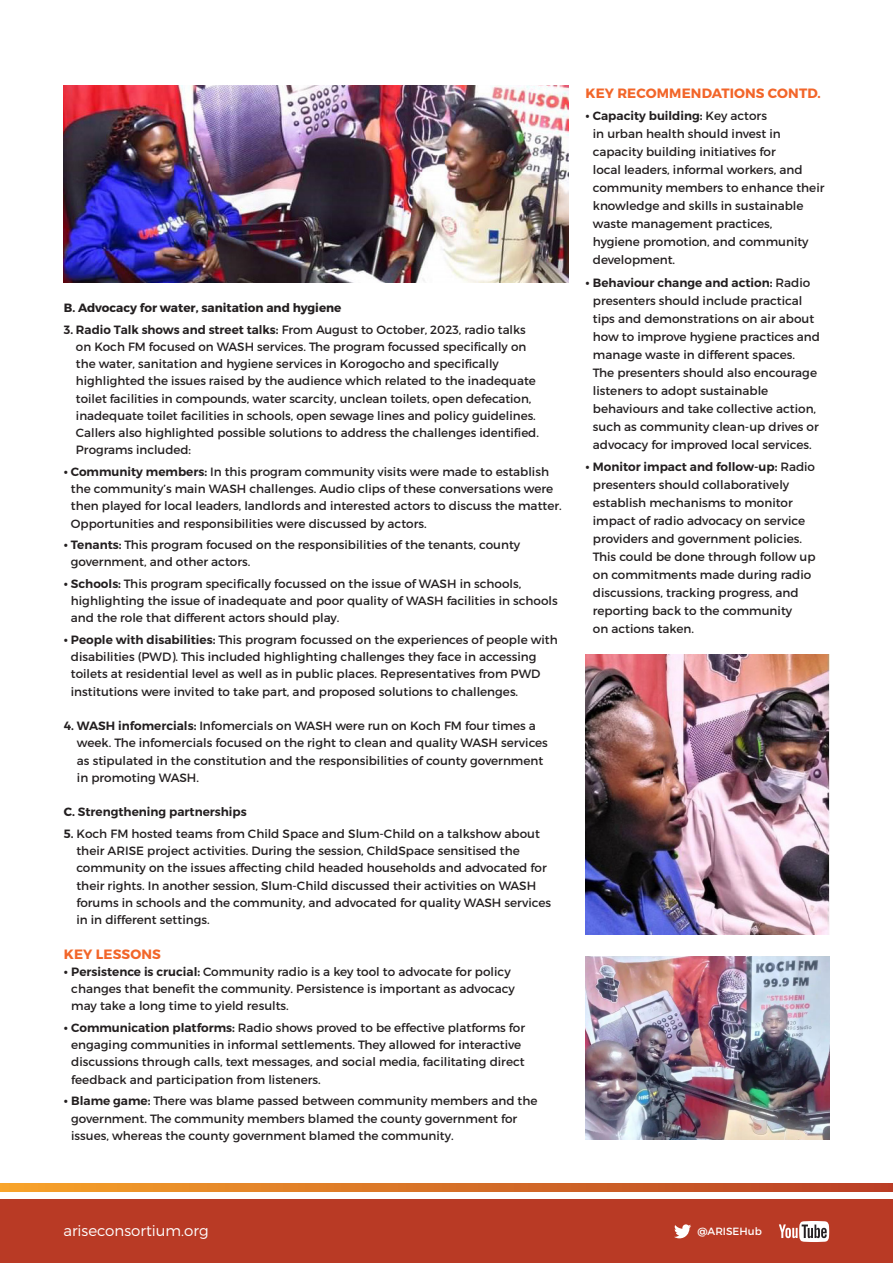
<style>
.page{position:relative;width:893px;height:1263px;background:#fff}
.page>*{position:absolute;margin:0;border:0;box-sizing:border-box;transform-origin:0 0}
.t1{font:300 15px "Montserrat";color:#fff}
.A_Head{font:700 13.5px "Montserrat";letter-spacing:.01em;color:#f2662a}
.B_Head{font:700 13.5px "Montserrat";letter-spacing:.01em;color:#f2662a}
.B_Head-2{font:12px/17.2px "Montserrat";color:#231f20}
.Body_Copy{font:700 12px "Montserrat";color:#231f20}
.Body_Copy-2{font:600 12px "Montserrat";color:#231f20}
.t2{font:10.5px "Montserrat";color:#fff}
.s1{font-weight:600}
.s2{font-weight:600;font-size:13.5px}
.s3{font-weight:700}
</style>
<div class="page">
<div style="left:0;top:1199px;width:893px;height:64px;background:#b93a25"></div>
<svg style="left:0;top:1183px;width:893px;height:9px;background:#d77027"></svg>
<svg style="left:779px;top:1221px;width:50px;height:21px"></svg>
<svg style="left:674px;top:1224px;width:17px;height:14px"></svg>
<img style="left:64px;top:85px;width:504px;height:198px">
<img style="left:585px;top:655px;width:244px;height:279px">
<img style="left:585px;top:957px;width:244px;height:183px">
<p class="Body_Copy" style="left:64px;top:300px;width:279px">B. Advocacy for water, sanitation and hygiene</p>
<p class="B_Head-2" style="left:76px;top:321px;width:464px;text-indent:-12px"><span class="s1">3. Radio Talk shows and street talks:</span> From August to October, 2023, radio talks on Koch FM focused on WASH services. The program focussed specifically on the water, sanitation and hygiene services in Korogocho and specifically highlighted the issues raised by the audience which related to the inadequate toilet facilities in compounds, water scarcity, unclean toilets, open defecation, inadequate toilet facilities in schools, open sewage lines and policy guidelines.<br>Callers also highlighted possible solutions to address the challenges identified.<br>Programs included:</p>
<p class="B_Head-2" style="left:71px;top:463px;width:492px;text-indent:-7px"><span class="s2">•</span> <span class="s1">Community members:</span> In this program community visits were made to establish the community’s main WASH challenges. Audio clips of these conversations were then played for local leaders, landlords and interested actors to discuss the matter.<br>Opportunities and responsibilities were discussed by actors.</p>
<p class="B_Head-2" style="left:71px;top:536px;width:451px;text-indent:-7px"><span class="s2">•</span> <span class="s1">Tenants:</span> This program focused on the responsibilities of the tenants, county government, and other actors.</p>
<p class="B_Head-2" style="left:71px;top:575px;width:488px;text-indent:-7px"><span class="s2">•</span> <span class="s1">Schools:</span> This program specifically focussed on the issue of WASH in schools, highlighting the issue of inadequate and poor quality of WASH facilities in schools and the role that different actors should play.</p>
<p class="B_Head-2" style="left:71px;top:631px;width:488px;text-indent:-7px"><span class="s2">•</span> <span class="s1">People with disabilities:</span> This program focussed on the experiences of people with disabilities (PWD). This included highlighting challenges they face in accessing toilets at residential level as well as in public places. Representatives from PWD institutions were invited to take part, and proposed solutions to challenges.</p>
<p class="B_Head-2" style="left:77px;top:717px;width:472px;text-indent:-13px"><span class="s1">4. WASH infomercials:</span> Infomercials on WASH were run on Koch FM four times a week. The infomercials focused on the right to clean and quality WASH services as stipulated in the constitution and the responsibilities of county government in promoting WASH.</p>
<p class="Body_Copy-2" style="left:64px;top:805px;width:184px"><span class="s3">C.</span> Strengthening partnerships</p>
<p class="B_Head-2" style="left:76px;top:825px;width:476px;text-indent:-13px"><span class="s1">5.</span> Koch FM hosted teams from Child Space and Slum-Child on a talkshow about their ARISE project activities. During the session, ChildSpace sensitised the community on the issues affecting child headed households and advocated for their rights. In another session, Slum-Child discussed their activities on WASH forums in schools and the community, and advocated for quality WASH services in in different settings.</p>
<p class="B_Head" style="left:64px;top:945px;width:98px">KEY LESSONS</p>
<p class="B_Head-2" style="left:71px;top:963px;width:445px;text-indent:-7px"><span class="s2">•</span> <span class="s1">Persistence is crucial:</span> Community radio is a key tool to advocate for policy changes that benefit the community. Persistence is important as advocacy may take a long time to yield results.</p>
<p class="B_Head-2" style="left:71px;top:1019px;width:455px;text-indent:-7px"><span class="s2">•</span> <span class="s1">Communication platforms:</span> Radio shows proved to be effective platforms for engaging communities in informal settlements. They allowed for interactive discussions through calls, text messages, and social media, facilitating direct feedback and participation from listeners.</p>
<p class="B_Head-2" style="left:71px;top:1092px;width:468px;text-indent:-7px"><span class="s2">•</span> <span class="s1">Blame game:</span> There was blame passed between community members and the government. The community members blamed the county government for issues, whereas the county government blamed the community.</p>
<p class="A_Head" style="left:585px;top:85px;width:237px">KEY RECOMMENDATIONS CONTD.</p>
<p class="B_Head-2" style="left:593px;top:107px;width:233px;line-height:18px;text-indent:-7px"><span class="s2">•</span> <span class="s1">Capacity building:</span> Key actors<br>in urban health should invest in capacity building initiatives for<br>local leaders, informal workers, and community members to enhance their knowledge and skills in sustainable waste management practices,<br>hygiene promotion, and community development.</p>
<p class="B_Head-2" style="left:593px;top:273px;width:229px;line-height:18px;text-indent:-7px"><span class="s2">•</span> <span class="s1">Behaviour change and action:</span> Radio presenters should include practical tips and demonstrations on air about how to improve hygiene practices and manage waste in different spaces.<br>The presenters should also encourage listeners to adopt sustainable behaviours and take collective action, such as community clean-up drives or advocacy for improved local services.</p>
<p class="B_Head-2" style="left:593px;top:458px;width:224px;line-height:18px;text-indent:-7px"><span class="s2">•</span> <span class="s1">Monitor impact and follow-up:</span> Radio presenters should collaboratively establish mechanisms to monitor impact of radio advocacy on service providers and government policies.<br>This could be done through follow up on commitments made during radio discussions, tracking progress, and reporting back to the community<br>on actions taken.</p>
<p class="t1" style="left:63px;top:1221px;width:147px">ariseconsortium.org</p>
<p class="t2" style="left:697px;top:1224px;width:66px">@ARISEHub</p>
</div>
